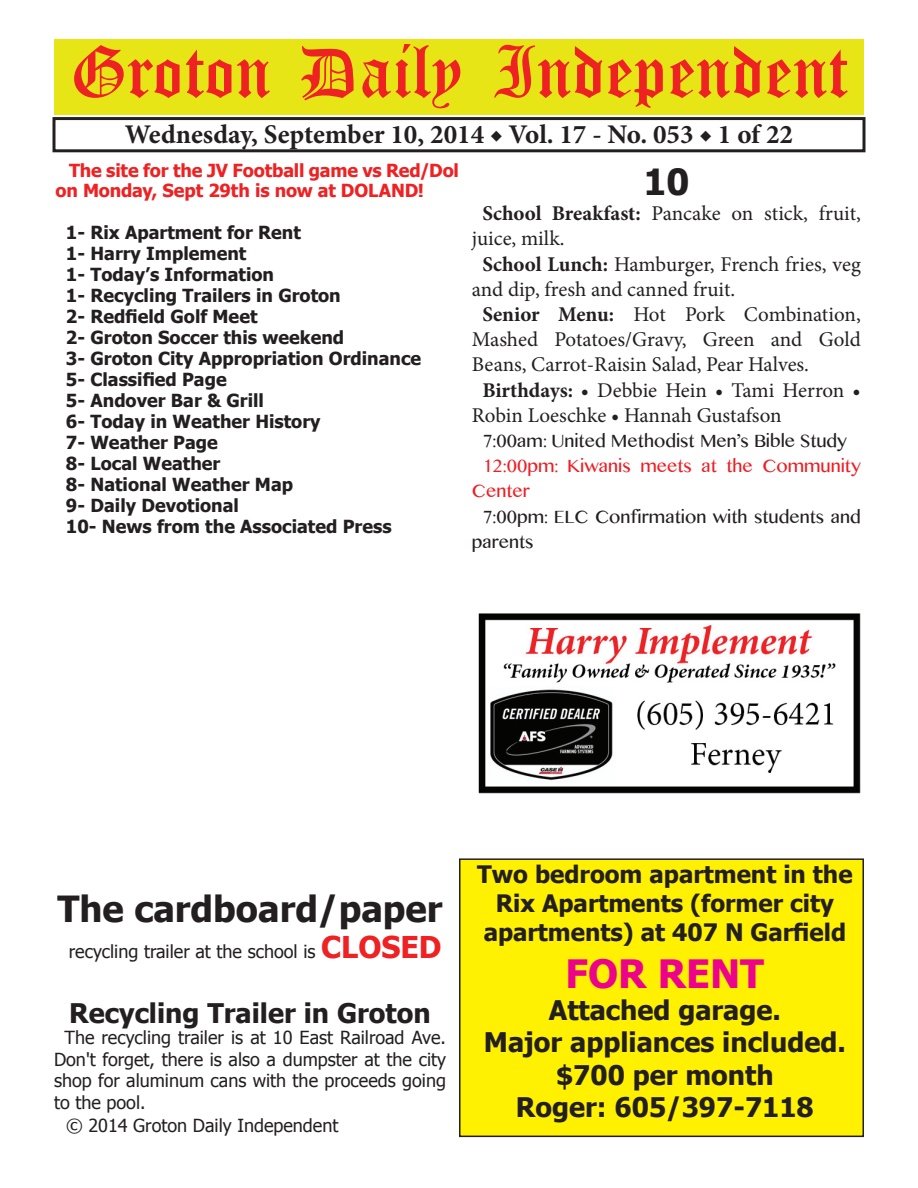
<style>
.page{position:relative;width:918px;height:1188px;background:#fff}
.page>*{position:absolute;margin:0;border:0;box-sizing:border-box;transform-origin:0 0}
.t1{font:54px "Old English Five";color:#ee2123}
.t2{font:700 39px "Tahoma";color:#ed028c}
.t3{font:700 36px "Tahoma";color:#231f20}
.t4{font:700 27px/32.4px "Tahoma";color:#231f20;text-align:center}
.t5{font:700 27px "Minion Pro";color:#231f20}
.t6{font:700 24px/28.8px "Tahoma";color:#231f20;text-align:center}
.t7{font:21px "Minion Pro";letter-spacing:-.005em;color:#231f20}
.t8{font:21px/25.2px "Khmer MN";color:#231f20}
.t9{font:21px/25.2px "Khmer MN";color:#ee1d23}
.t10{font:700 18px/21px "Tahoma";color:#231f20}
.t11{font:18px/21.6px "Tahoma";color:#231f20;text-align:justify}
.t12{font:700 18px/19.5px "Tahoma";letter-spacing:-.01em;color:#ee2123}
.s1{font-weight:700}
.s2{font-weight:700;font-size:30px;color:#ee2123}
</style>
<div class="page">
<div style="left:52px;top:117px;width:814px;height:35px;border:3px solid #231f20"></div>
<div style="left:54px;top:40px;width:810px;height:75px;background:#e7e515"></div>
<div style="left:460px;top:859px;width:403px;height:277px;background:#fff101"></div>
<div style="left:459px;top:858px;width:405px;height:279px;border:2px solid #231f20"></div>
<img style="left:478px;top:613px;width:383px;height:180px">
<h1 class="t1" style="left:70px;top:47px;width:779px">Groton Daily Independent</h1>
<h3 class="t5" style="left:125px;top:116px;width:670px">Wednesday, September 10, 2014 ◆ Vol. 17 - No. 053 ◆ 1 of 22</h3>
<h3 class="t3" style="left:643px;top:157px;width:47px">10</h3>
<p class="t7" style="left:482px;top:199px;width:380px"><span class="s1">School Breakfast:</span> Pancake on stick, fruit,</p>
<p class="t7" style="left:472px;top:225px;width:94px">juice, milk.</p>
<p class="t7" style="left:482px;top:250px;width:380px"><span class="s1">School Lunch:</span> Hamburger, French fries, veg</p>
<p class="t7" style="left:472px;top:275px;width:265px">and dip, fresh and canned fruit.</p>
<p class="t7" style="left:482px;top:300px;width:380px"><span class="s1">Senior Menu:</span> Hot Pork Combination,</p>
<p class="t7" style="left:472px;top:325px;width:390px">Mashed Potatoes/Gravy, Green and Gold</p>
<p class="t7" style="left:472px;top:351px;width:339px">Beans, Carrot-Raisin Salad, Pear Halves.</p>
<p class="t7" style="left:482px;top:376px;width:380px"><span class="s1">Birthdays:</span> • Debbie Hein • Tami Herron •</p>
<p class="t7" style="left:472px;top:401px;width:311px">Robin Loeschke • Hannah Gustafson</p>
<p class="t8" style="left:482px;top:427px;width:366px">7:00am: United Methodist Men’s Bible Study</p>
<p class="t9" style="left:472px;top:452px;width:391px;text-indent:10px">12:00pm: Kiwanis meets at the Community<br>Center</p>
<p class="t8" style="left:472px;top:503px;width:390px;text-indent:10px">7:00pm: ELC Confirmation with students and parents</p>
<p class="t12" style="left:56px;top:160px;width:405px;text-indent:14px">The site for the JV Football game vs Red/Dol on Monday, Sept 29th is now at DOLAND!</p>
<p class="t10" style="left:66px;top:221px;width:357px">1- Rix Apartment for Rent<br>1- Harry Implement<br>1- Today’s Information<br>1- Recycling Trailers in Groton<br>2- Redfield Golf Meet<br>2- Groton Soccer this weekend<br>3- Groton City Appropriation Ordinance<br>5- Classified Page<br>5- Andover Bar &amp; Grill<br>6- Today in Weather History<br>7- Weather Page<br>8- Local Weather<br>8- National Weather Map<br>9- Daily Devotional<br>10- News from the Associated Press</p>
<h3 class="t3" style="left:57px;top:884px;width:387px">The cardboard/paper</h3>
<p class="t11" style="left:69px;top:940px;width:374px">recycling trailer at the school is <span class="s2">CLOSED</span></p>
<h3 class="t4" style="left:69px;top:995px;width:363px">Recycling Trailer in Groton</h3>
<p class="t11" style="left:54px;top:1026px;width:394px;text-indent:10px">The recycling trailer is at 10 East Railroad Ave.<br>Don't forget, there is also a dumpster at the city shop for aluminum cans with the proceeds going to the pool.</p>
<p class="t11" style="left:66px;top:1114px;width:274px">© 2014 Groton Daily Independent</p>
<h3 class="t6" style="left:477px;top:859px;width:377px">Two bedroom apartment in the<br>Rix Apartments (former city apartments) at 407 N Garfield</h3>
<h2 class="t2" style="left:566px;top:946px;width:200px">FOR RENT</h2>
<h3 class="t4" style="left:484px;top:992px;width:363px">Attached garage.<br>Major appliances included. $700 per month<br>Roger: 605/397-7118</h3>
</div>
